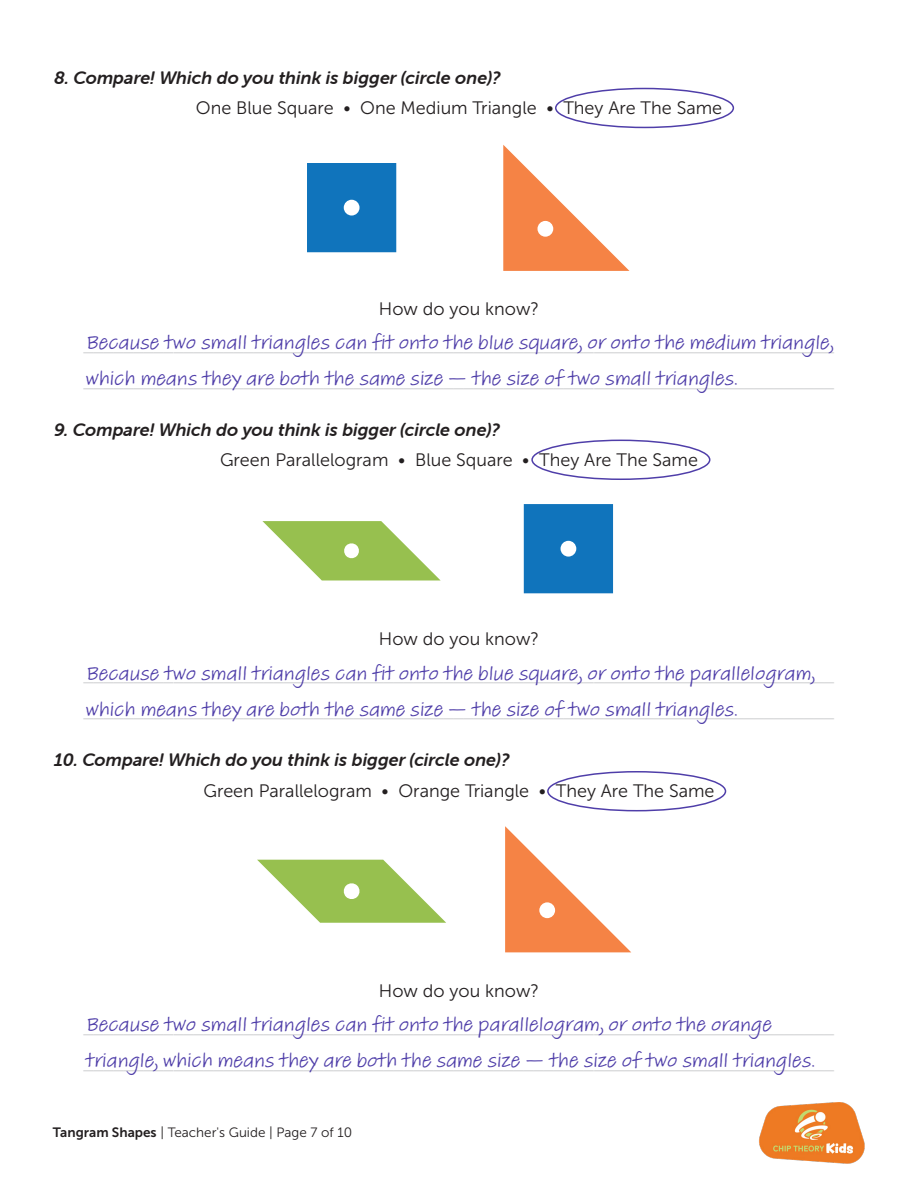
<style>
.page{position:relative;width:918px;height:1188px;background:#fff}
.page>*{position:absolute;margin:0;border:0;box-sizing:border-box;transform-origin:0 0}
.Student_Sample_Text{font:21px/36px "Adobe Handwriting Tiffany";color:#4f3ea9}
.t1{font:18px "Helvetica";color:#c7c8ca}
.Body_Text{font:18px "Museo Sans 300";color:#231f20}
.Worksheet_Question{font:italic 18px "Museo Sans Rounded 700";color:#231f20}
.t2{font:13.5px "Museo Sans 300";color:#231f20}
.s1{font-family:"Museo Sans 700"}
</style>
<div class="page">
<img style="left:759px;top:1102px;width:106px;height:62px">
<div style="left:307px;top:163px;width:89px;height:89px;background:#1074bc"></div>
<div style="left:344px;top:200px;width:16px;height:16px;background:#fff;border-radius:50%"></div>
<svg style="left:503px;top:145px;width:126px;height:126px"></svg>
<div style="left:538px;top:221px;width:15px;height:16px;background:#fff;border-radius:50%"></div>
<svg style="left:262px;top:521px;width:178px;height:59px"></svg>
<div style="left:524px;top:504px;width:89px;height:89px;background:#1074bc"></div>
<div style="left:561px;top:541px;width:15px;height:16px;background:#fff;border-radius:50%"></div>
<svg style="left:257px;top:860px;width:189px;height:63px"></svg>
<svg style="left:505px;top:826px;width:126px;height:126px"></svg>
<div style="left:539px;top:902px;width:16px;height:16px;background:#fff;border-radius:50%"></div>
<div style="left:555px;top:88px;width:179px;height:40px;border:2px solid #4f3ea9;border-radius:50%"></div>
<div style="left:531px;top:440px;width:179px;height:40px;border:2px solid #4f3ea9;border-radius:50%"></div>
<div style="left:547px;top:771px;width:179px;height:40px;border:2px solid #4f3ea9;border-radius:50%"></div>
<p class="Worksheet_Question" style="left:54px;top:67px;width:448px">8. Compare! Which do you think is bigger (circle one)?</p>
<p class="Body_Text" style="left:196px;top:98px;width:528px">One Blue Square • One Medium Triangle • They Are The Same</p>
<p class="Body_Text" style="left:379px;top:299px;width:162px">How do you know?</p>
<p class="t1" style="left:84px;top:331px;width:752px">___________________________________________________________________________</p>
<p class="t1" style="left:84px;top:367px;width:752px">___________________________________________________________________________</p>
<p class="Worksheet_Question" style="left:54px;top:419px;width:447px">9. Compare! Which do you think is bigger (circle one)?</p>
<p class="Body_Text" style="left:220px;top:450px;width:479px">Green Parallelogram • Blue Square • They Are The Same</p>
<p class="Student_Sample_Text" style="left:86px;top:325px;width:749px">Because two small triangles can fit onto the blue square, or onto the medium triangle, which means they are both the same size — the size of two small triangles.</p>
<p class="Body_Text" style="left:379px;top:629px;width:162px">How do you know?</p>
<p class="t1" style="left:84px;top:661px;width:752px">___________________________________________________________________________</p>
<p class="t1" style="left:84px;top:697px;width:752px">___________________________________________________________________________</p>
<p class="Worksheet_Question" style="left:54px;top:750px;width:457px">10. Compare! Which do you think is bigger (circle one)?</p>
<p class="Body_Text" style="left:203px;top:781px;width:513px">Green Parallelogram • Orange Triangle • They Are The Same</p>
<p class="Student_Sample_Text" style="left:86px;top:655px;width:731px">Because two small triangles can fit onto the blue square, or onto the parallelogram, which means they are both the same size — the size of two small triangles.</p>
<p class="Body_Text" style="left:379px;top:981px;width:162px">How do you know?</p>
<p class="t1" style="left:84px;top:1013px;width:752px">___________________________________________________________________________</p>
<p class="t1" style="left:84px;top:1049px;width:752px">___________________________________________________________________________</p>
<p class="Student_Sample_Text" style="left:86px;top:1006px;width:731px">Because two small triangles can fit onto the parallelogram, or onto the orange triangle, which means they are both the same size — the size of two small triangles.</p>
<p class="t2" style="left:53px;top:1125px;width:301px"><span class="s1">Tangram Shapes</span> | Teacher's Guide | Page 7 of 10</p>
</div>
